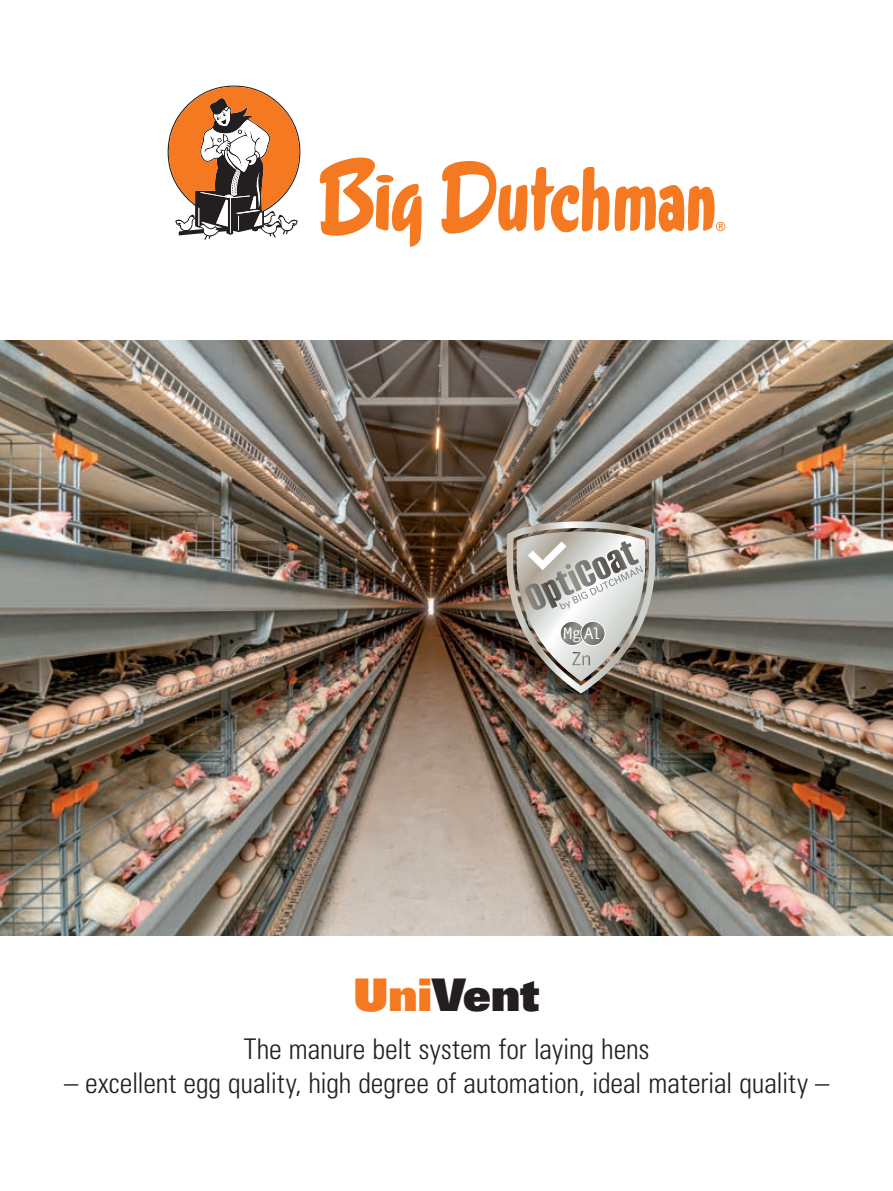
<style>
.page{position:relative;width:893px;height:1191px;background:#fff}
.page>*{position:absolute;margin:0;border:0;box-sizing:border-box;transform-origin:0 0}
.t1{font:45px "Univers LT Std X Black";color:#231f20}
.t2{font:300 condensed 28.5px "Univers LT Std";letter-spacing:-.005em;color:#231f20}
.t3{font:16.65px "Andale Mono";color:#fff}
.s1{color:#f47921}
</style>
<div class="page">
<img style="left:0;top:340px;width:893px;height:595px">
<svg style="left:506px;top:521px;width:150px;height:172px;background:#a7a29b"></svg>
<svg style="left:560px;top:621px;width:24px;height:24px"></svg>
<div style="left:560px;top:621px;width:25px;height:25px;border:1px solid #fff;border-radius:50%"></div>
<svg style="left:581px;top:621px;width:24px;height:24px"></svg>
<div style="left:580px;top:621px;width:25px;height:25px;border:1px solid #fff;border-radius:50%"></div>
<svg style="left:320px;top:157px;width:102px;height:90px"></svg>
<svg style="left:441px;top:161px;width:284px;height:73px"></svg>
<svg style="left:168px;top:86px;width:132px;height:154px"></svg>
<p class="t3" style="left:563px;top:622px;width:40px">Mg Al</p>
<h1 class="t1" style="left:354px;top:965px;width:187px"><span class="s1">Uni</span>Vent</h1>
<p class="t2" style="left:244px;top:1031px;width:407px">The manure belt system for laying hens</p>
<p class="t2" style="left:64px;top:1065px;width:767px">– excellent egg quality, high degree of automation, ideal material quality –</p>
</div>
